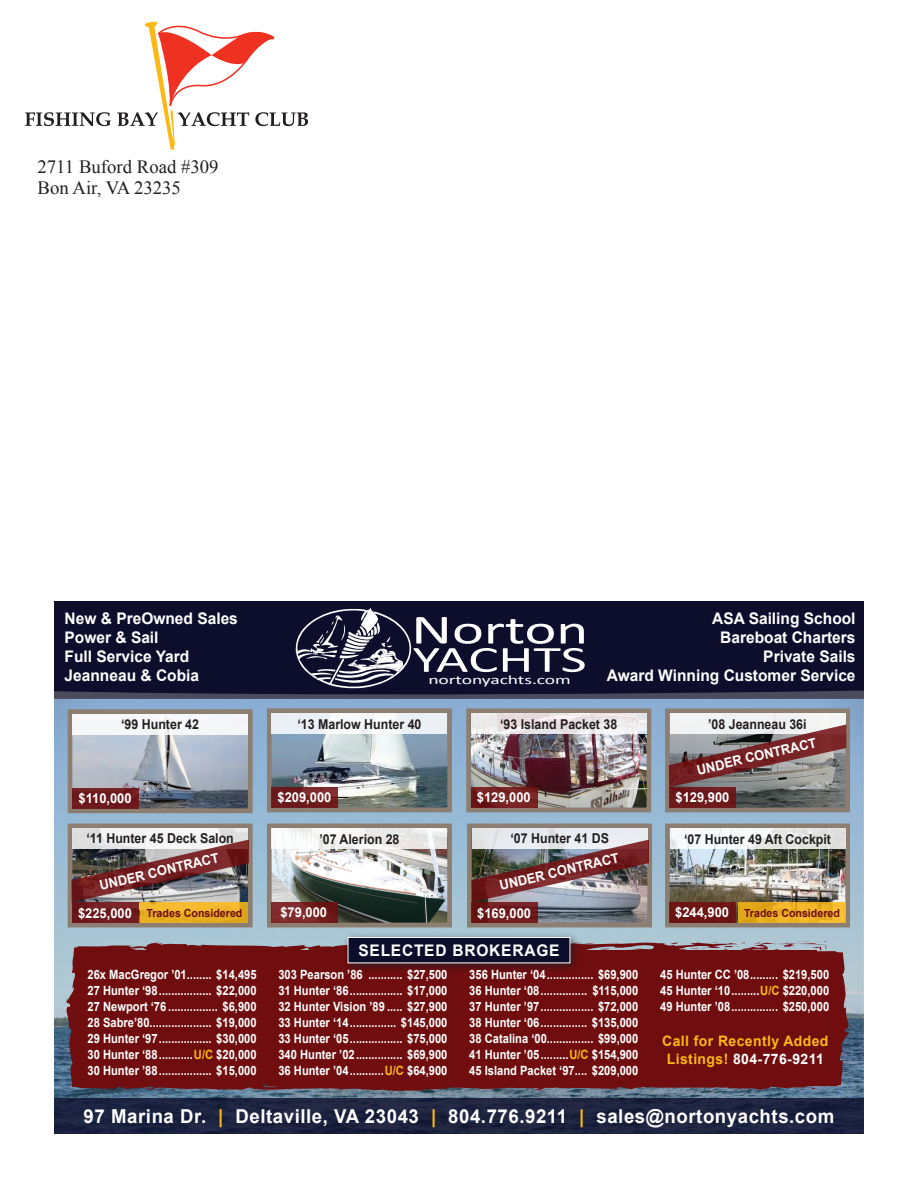
<style>
.page{position:relative;width:918px;height:1188px;background:#fff}
.page>*{position:absolute;margin:0;border:0;box-sizing:border-box;transform-origin:0 0}
.t1{font:41.7px "Calibri";letter-spacing:-.005em;color:#fff;scale:1.53 1}
.t2{font:37.2px "Calibri";letter-spacing:-.01em;color:#fff;scale:1.53 1}
.t3{font:700 19.2px "Arial";letter-spacing:.03em;color:#fff}
.Header-Arial{font:18.75px "Times New Roman";color:#231f20}
.t4{font:700 16.05px/19.2px "Arial";color:#fff}
.t5{font:700 16.05px "Arial";letter-spacing:.05em;color:#fff}
.t6{font:700 14.4px/17.5px "Arial";letter-spacing:.03em;color:#fcb814;text-align:center}
.t7{font:700 13.65px "Arial";color:#231f20;scale:.91 1}
.t8{font:700 13.65px "Arial";color:#fff;scale:.95 1}
.t9{font:700 13.5px "Arial";color:#fff;scale:.95 1}
.t10{font:700 12.75px/16px "Arial";color:#fff;text-align:justify;scale:.87 1}
.t11{font:12.75px "Calibri";letter-spacing:-.005em;color:#fff;scale:1.53 1}
.t12{font:700 11.25px "Arial";color:#710d0f;scale:.95 1}
.s1{color:#fcb814}
.s2{color:#fff}
</style>
<div class="page">
<svg style="left:25px;top:112px;width:86px;height:14px"></svg>
<svg style="left:117px;top:22px;width:191px;height:128px"></svg>
<img style="left:54px;top:699px;width:810px;height:399px">
<div style="left:54px;top:601px;width:810px;height:97px;background:#0d0e2c"></div>
<div style="left:54px;top:1098px;width:810px;height:36px;background:#1d2440"></div>
<svg style="left:54px;top:608px;width:810px;height:91px"></svg>
<svg style="left:65px;top:940px;width:745px;height:152px;background:#805057"></svg>
<svg style="left:581px;top:942px;width:37px;height:6px"></svg>
<svg style="left:89px;top:985px;width:10px;height:28px"></svg>
<svg style="left:86px;top:1020px;width:9px;height:21px"></svg>
<div style="left:107px;top:948px;width:743px;height:144px;background:#700e0f"></div>
<svg style="left:771px;top:1079px;width:17px;height:10px"></svg>
<svg style="left:86px;top:1051px;width:168px;height:41px;background:#6c1518"></svg>
<svg style="left:299px;top:1079px;width:46px;height:11px"></svg>
<svg style="left:526px;top:1076px;width:16px;height:4px"></svg>
<svg style="left:819px;top:1023px;width:7px;height:20px"></svg>
<svg style="left:663px;top:941px;width:167px;height:43px;background:#7a2b2e"></svg>
<img style="left:74px;top:734px;width:173px;height:73px">
<div style="left:68px;top:709px;width:185px;height:104px;border:5px solid #8c7e70"></div>
<div style="left:72px;top:788px;width:67px;height:21px;background:#6c181c"></div>
<div style="left:72px;top:714px;width:176px;height:20px;background:#f6f7f9"></div>
<div style="left:342px;top:931px;width:239px;height:43px;background:#231f20;opacity:.75"></div>
<div style="left:348px;top:937px;width:222px;height:26px;background:#0d0e2c"></div>
<div style="left:348px;top:937px;width:222px;height:26px;border:1px solid #fff"></div>
<img style="left:273px;top:849px;width:173px;height:72px">
<div style="left:267px;top:824px;width:185px;height:103px;border:5px solid #8c7e70"></div>
<div style="left:271px;top:902px;width:66px;height:20px;background:linear-gradient(to right,#883335,#6a1614)"></div>
<svg style="left:272px;top:828px;width:175px;height:21px"></svg>
<img style="left:472px;top:734px;width:173px;height:72px">
<div style="left:466px;top:708px;width:185px;height:104px;border:5px solid #8c7e70"></div>
<svg style="left:471px;top:787px;width:66px;height:20px"></svg>
<svg style="left:471px;top:713px;width:176px;height:21px;fill:#ebe6e8"></svg>
<img style="left:273px;top:734px;width:173px;height:72px">
<div style="left:267px;top:708px;width:185px;height:104px;border:5px solid #8c7e70"></div>
<svg style="left:272px;top:787px;width:66px;height:20px"></svg>
<div style="left:272px;top:713px;width:175px;height:21px;background:linear-gradient(to right,#eff4f7,#f2f5f7)"></div>
<div style="left:68px;top:824px;width:185px;height:103px;border:5px solid #8c7e70"></div>
<div style="left:72px;top:903px;width:66px;height:20px;background:linear-gradient(to right,#68151a,#731f20)"></div>
<svg style="left:72px;top:828px;width:176px;height:12px;fill:#f4f4f4"></svg>
<svg style="left:140px;top:903px;width:108px;height:20px;background:#e9b026"></svg>
<img style="left:671px;top:849px;width:173px;height:72px">
<div style="left:665px;top:824px;width:185px;height:103px;border:5px solid #8c7e70"></div>
<div style="left:669px;top:902px;width:67px;height:20px;background:#6c1514"></div>
<svg style="left:670px;top:828px;width:175px;height:21px"></svg>
<svg style="left:738px;top:903px;width:107px;height:20px;background:#e9af23"></svg>
<img style="left:71px;top:840px;width:178px;height:62px">
<img style="left:473px;top:902px;width:173px;height:19px">
<div style="left:467px;top:824px;width:185px;height:103px;border:5px solid #8c7e70"></div>
<div style="left:471px;top:903px;width:67px;height:20px;background:#6c181a"></div>
<div style="left:472px;top:828px;width:176px;height:21px;background:linear-gradient(to right,#e2e5ea,#ebeef5)"></div>
<img style="left:472px;top:840px;width:177px;height:62px">
<img style="left:736px;top:787px;width:108px;height:19px">
<div style="left:665px;top:708px;width:185px;height:104px;border:5px solid #8c7e70"></div>
<div style="left:670px;top:787px;width:66px;height:20px;background:#6c181a"></div>
<div style="left:670px;top:713px;width:175px;height:21px;background:#f2f3f3"></div>
<svg style="left:669px;top:724px;width:177px;height:63px;background:#917475"></svg>
<p class="Header-Arial" style="left:38px;top:154px;width:183px">2711 Buford Road #309</p>
<p class="Header-Arial" style="left:38px;top:175px;width:145px">Bon Air, VA 23235</p>
<p class="t4" style="left:65px;top:609px;width:175px">New &amp; PreOwned Sales<br>Power &amp; Sail<br>Full Service Yard<br>Jeanneau &amp; Cobia</p>
<p class="t4" style="left:607px;top:609px;width:250px;text-align:right">ASA Sailing School<br>Bareboat Charters<br>Private Sails<br>Award Winning Customer Service</p>
<h1 class="t1" style="left:411px;top:603px;width:117px">Norton</h1>
<h2 class="t2" style="left:412px;top:636px;width:115px">YACHTS</h2>
<p class="t11" style="left:428px;top:672px;width:95px">nortonyachts.com</p>
<p class="t7" style="left:121px;top:715px;width:87px">‘99 Hunter 42</p>
<p class="t7" style="left:297px;top:715px;width:138px">‘13 Marlow Hunter 40</p>
<p class="t7" style="left:500px;top:715px;width:130px">‘93 Island Packet 38</p>
<p class="t7" style="left:708px;top:715px;width:110px">’08 Jeanneau 36i</p>
<p class="t9" style="left:695px;top:761px;width:130px;rotate:-13deg">UNDER CONTRACT</p>
<p class="t8" style="left:78px;top:790px;width:57px">$110,000</p>
<p class="t8" style="left:278px;top:788px;width:58px">$209,000</p>
<p class="t8" style="left:477px;top:788px;width:58px">$129,000</p>
<p class="t8" style="left:676px;top:788px;width:58px">$129,900</p>
<p class="t7" style="left:86px;top:829px;width:164px">‘11 Hunter 45 Deck Salon</p>
<p class="t9" style="left:98px;top:876px;width:130px;rotate:-13deg">UNDER CONTRACT</p>
<p class="t7" style="left:319px;top:830px;width:90px">’07 Alerion 28</p>
<p class="t7" style="left:510px;top:829px;width:110px">‘07 Hunter 41 DS</p>
<p class="t9" style="left:498px;top:876px;width:130px;rotate:-13deg">UNDER CONTRACT</p>
<p class="t7" style="left:684px;top:830px;width:163px">‘07 Hunter 49 Aft Cockpit</p>
<p class="t8" style="left:78px;top:904px;width:58px">$225,000</p>
<p class="t12" style="left:147px;top:906px;width:102px">Trades Considered</p>
<p class="t8" style="left:675px;top:903px;width:58px">$244,900</p>
<p class="t8" style="left:280px;top:903px;width:51px">$79,000</p>
<p class="t8" style="left:477px;top:904px;width:58px">$169,000</p>
<p class="t5" style="left:358px;top:940px;width:203px">SELECTED BROKERAGE</p>
<p class="t12" style="left:744px;top:906px;width:102px">Trades Considered</p>
<p class="t10" style="left:88px;top:967px;width:196px">26x MacGregor ’01........ $14,495<br>27 Hunter ‘98................. $22,000<br>27 Newport ‘76 ................ $6,900<br>28 Sabre’80.................... $19,000<br>29 Hunter ‘97................. $30,000<br>30 Hunter ‘88...........<span class="s1">U/C</span> $20,000<br>30 Hunter ’88................. $15,000</p>
<p class="t10" style="left:278px;top:967px;width:196px">303 Pearson ’86 ........... $27,500<br>31 Hunter ‘86................. $17,000<br>32 Hunter Vision ’89 ..... $27,900<br>33 Hunter ‘14............... $145,000<br>33 Hunter ‘05................. $75,000<br>340 Hunter ’02............... $69,900<br>36 Hunter ’04...........<span class="s1">U/C</span> $64,900</p>
<p class="t10" style="left:469px;top:967px;width:196px">356 Hunter ‘04............... $69,900<br>36 Hunter ‘08............... $115,000<br>37 Hunter ’97................. $72,000<br>38 Hunter ‘06............... $135,000<br>38 Catalina ‘00............... $99,000<br>41 Hunter ’05.........<span class="s1">U/C</span> $154,900<br>45 Island Packet ‘97.... $209,000</p>
<p class="t10" style="left:660px;top:967px;width:196px">45 Hunter CC ’08......... $219,500<br>45 Hunter ‘10.........<span class="s1">U/C</span> $220,000<br>49 Hunter ’08............... $250,000</p>
<p class="t6" style="left:662px;top:1033px;width:168px">Call for Recently Added<br>Listings! <span class="s2">804-776-9211</span></p>
<h3 class="t3" style="left:84px;top:1104px;width:752px">97 Marina Dr. <span class="s1">|</span> Deltaville, VA 23043 <span class="s1">|</span> 804.776.9211 <span class="s1">|</span> sales@nortonyachts.com</h3>
</div>
